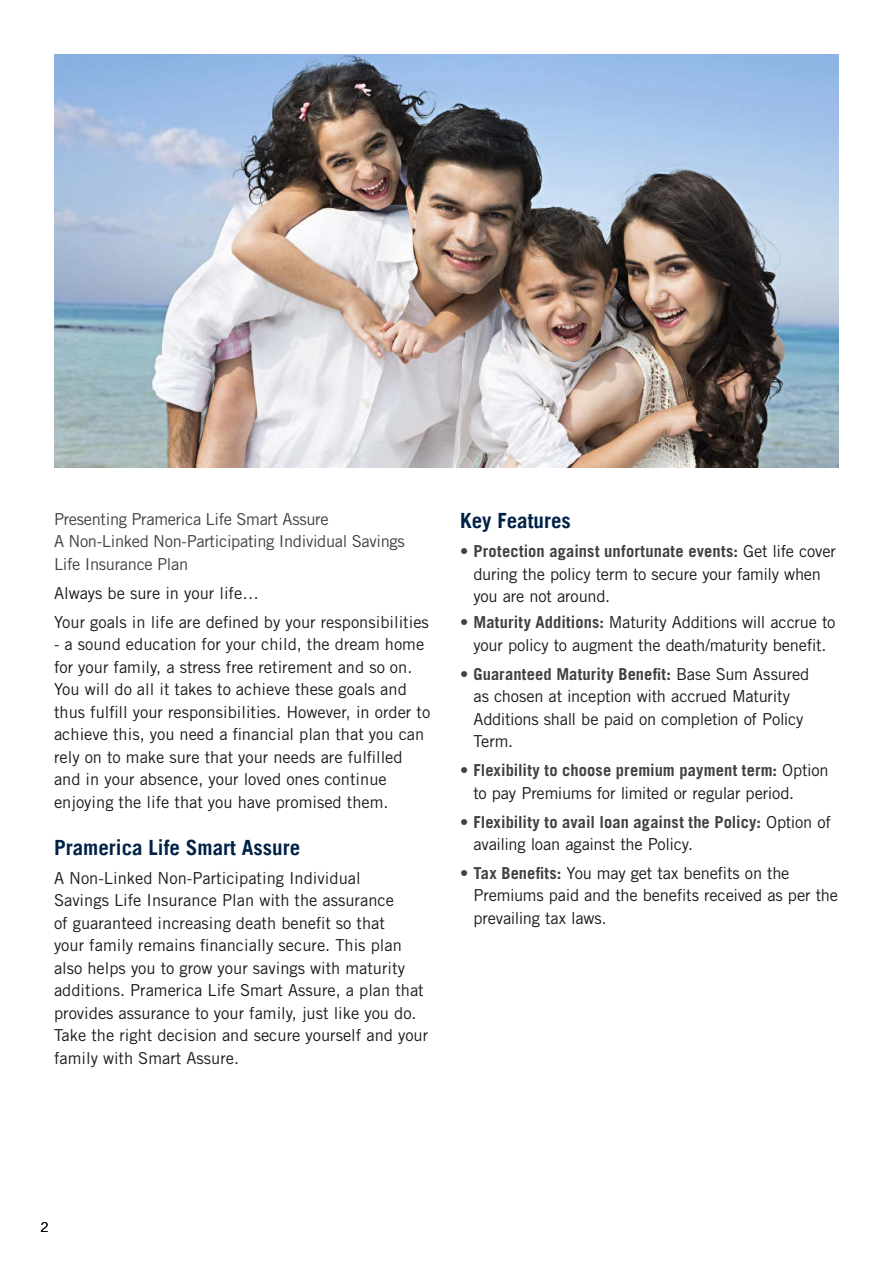
<style>
.page{position:relative;width:893px;height:1263px;background:#fff}
.page>*{position:absolute;margin:0;border:0;box-sizing:border-box;transform-origin:0 0}
.t1{font:700 21px "Trade Gothic LT";color:#002247}
.t2{font:16.5px/22.5px "Trade Gothic LT Std";color:#1c1b1c}
.t3{font:16.5px/22.5px "Trade Gothic LT Std";letter-spacing:-.02em;color:#414042}
.t4{font:700 16.5px/22.5px "Trade Gothic LT Std";color:#414042}
.t5{font:13.5px "Trade Gothic LT";color:#000}
.s1{font-weight:700;color:#414042}
.s2{font-weight:400;color:#1c1b1c}
</style>
<div class="page">
<img style="left:54px;top:54px;width:785px;height:413px">
<p class="t3" style="left:54px;top:508px;width:352px">Presenting Pramerica Life Smart Assure<br>A Non-Linked Non-Participating Individual Savings<br>Life Insurance Plan</p>
<p class="t2" style="left:54px;top:578px;width:376px;line-height:28.8px">Always be sure in your life…<br>Your goals in life are defined by your responsibilities</p>
<p class="t2" style="left:54px;top:633px;width:378px">- a sound education for your child, the dream home for your family, a stress free retirement and so on.<br>You will do all it takes to achieve these goals and thus fulfill your responsibilities. However, in order to achieve this, you need a financial plan that you can rely on to make sure that your needs are fulfilled and in your absence, your loved ones continue enjoying the life that you have promised them.</p>
<p class="t1" style="left:54px;top:835px;width:248px">Pramerica Life Smart Assure</p>
<p class="t2" style="left:54px;top:866px;width:376px">A Non-Linked Non-Participating Individual<br>Savings Life Insurance Plan with the assurance<br>of guaranteed increasing death benefit so that<br>your family remains financially secure. This plan also helps you to grow your savings with maturity additions. Pramerica Life Smart Assure, a plan that provides assurance to your family, just like you do.<br>Take the right decision and secure yourself and your family with Smart Assure.</p>
<p class="t1" style="left:460px;top:508px;width:112px">Key Features</p>
<p class="t2" style="left:473px;top:540px;width:364px;text-indent:-13px"><span class="s1">• Protection against unfortunate events:</span> Get life cover during the policy term to secure your family when you are not around.</p>
<p class="t2" style="left:460px;top:611px;width:377px;text-align:center"><span class="s1">• Maturity Additions:</span> Maturity Additions will accrue to your policy to augment the death/maturity benefit.</p>
<p class="t2" style="left:473px;top:662px;width:337px;text-indent:-13px"><span class="s1">• Guaranteed Maturity Benefit:</span> Base Sum Assured as chosen at inception with accrued Maturity Additions shall be paid on completion of Policy Term.</p>
<p class="t2" style="left:473px;top:759px;width:357px;text-indent:-13px"><span class="s1">• Flexibility to choose premium payment term:</span> Option to pay Premiums for limited or regular period.</p>
<p class="t4" style="left:473px;top:810px;width:359px;text-indent:-13px">• Flexibility to avail loan against the Policy: <span class="s2">Option of availing loan against the Policy.</span></p>
<p class="t2" style="left:473px;top:861px;width:366px;text-indent:-13px"><span class="s1">• Tax Benefits:</span> You may get tax benefits on the<br>Premiums paid and the benefits received as per the prevailing tax laws.</p>
<p class="t5" style="left:40px;top:1219px;width:10px">2</p>
</div>
